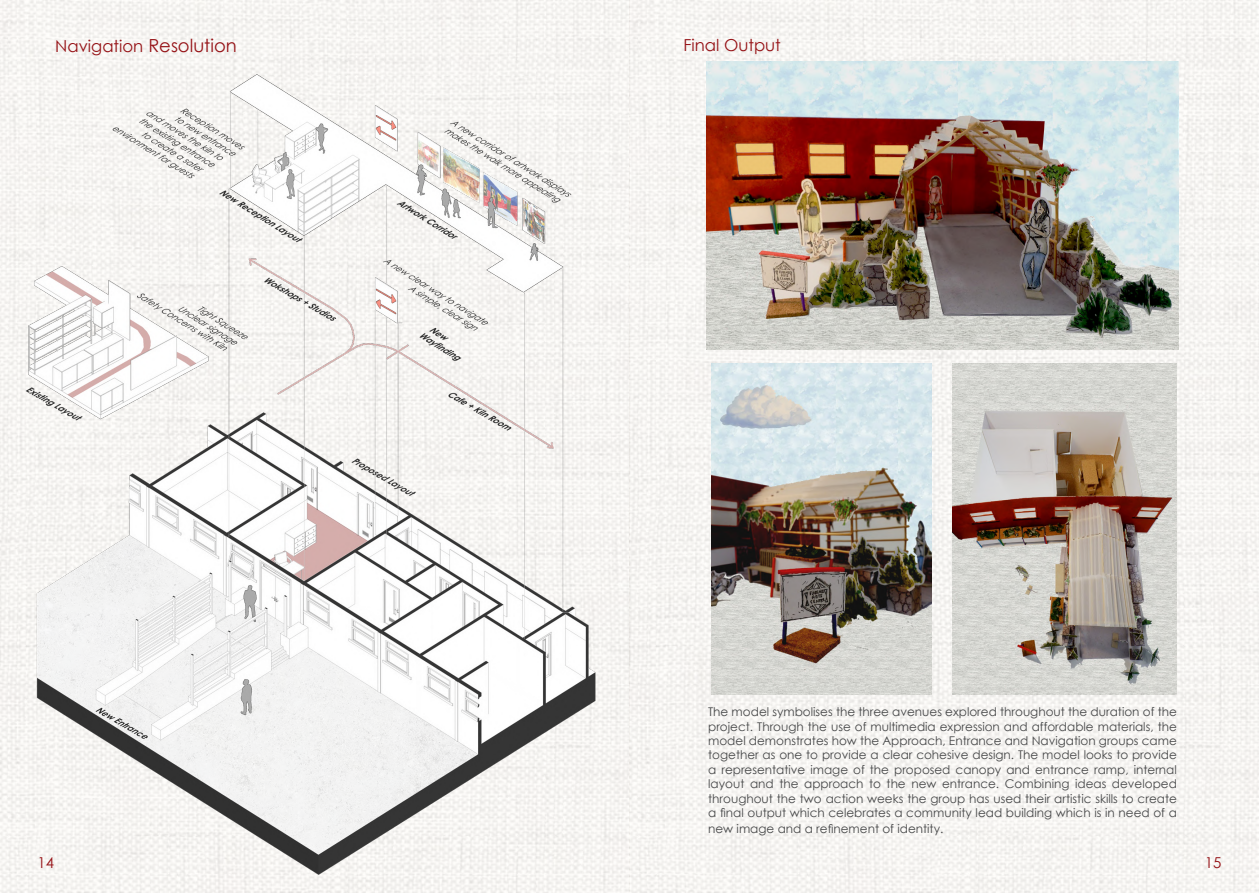
<style>
.page{position:relative;width:1259px;height:893px;background:#fff}
.page>*{position:absolute;margin:0;border:0;box-sizing:border-box;transform-origin:0 0}
.t1{font:16.5px "Century Gothic";color:#951115}
.t2{font:15px "Century Gothic";color:#951115}
.t3{font:12px/14.4px "Century Gothic";color:#454647;text-align:justify}
.s1{font-size:18px}
</style>
<div class="page">
<img style="left:629px;top:0;width:630px;height:893px">
<img style="left:706px;top:61px;width:472px;height:289px">
<img style="left:711px;top:364px;width:220px;height:331px">
<img style="left:952px;top:364px;width:224px;height:331px">
<img style="left:0;top:0;width:629px;height:893px">
<p class="t1" style="left:55px;top:34px;width:183px">Navigation <span class="s1">Resolution</span></p>
<p class="t1" style="left:683px;top:33px;width:99px">Final Output</p>
<p class="t3" style="left:708px;top:704px;width:470px">The model symbolises the three avenues explored throughout the duration of the project. Through the use of multimedia expression and affordable materials, the model demonstrates how the Approach, Entrance and Navigation groups came together as one to provide a clear cohesive design. The model looks to provide a representative image of the proposed canopy and entrance ramp, internal layout and the approach to the new entrance. Combining ideas developed throughout the two action weeks the group has used their artistic skills to create a final output which celebrates a community lead building which is in need of a</p>
<p class="t3" style="left:708px;top:821px;width:237px">new image and a refinement of identity.</p>
<p class="t2" style="left:37px;top:852px;width:18px">14</p>
<p class="t2" style="left:1205px;top:852px;width:18px">15</p>
</div>
